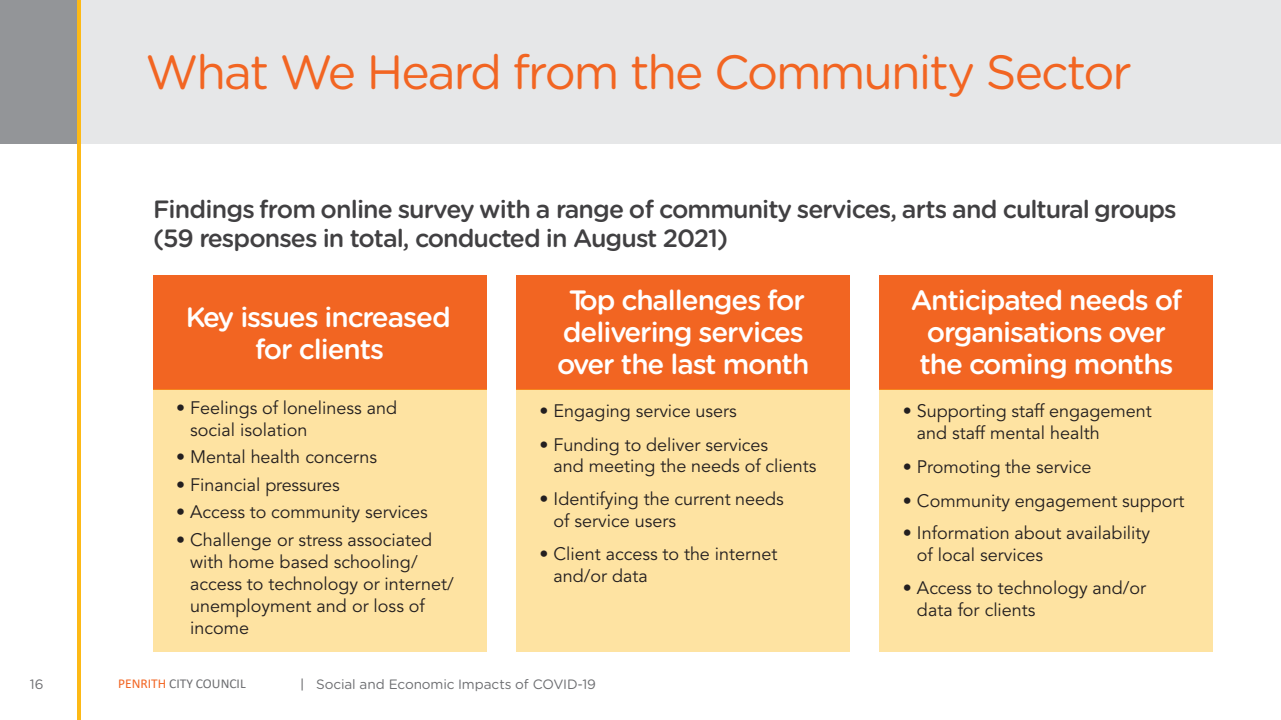
<style>
.page{position:relative;width:1281px;height:720px;background:#fff}
.page>*{position:absolute;margin:0;border:0;box-sizing:border-box;transform-origin:0 0}
.t1{font:48px "Gotham Rounded";letter-spacing:-.04em;color:#f26522}
.t2{font:500 28px/32px "Gotham Rounded";letter-spacing:-.04em;color:#fff;text-align:center}
.t3{font:500 25px/28.9px "Gotham Rounded";letter-spacing:-.04em;color:#414042}
.t4{font:18px/22px "Avenir LT Std";color:#231f20}
.t5{font:13.6px "Gotham Rounded";letter-spacing:-.01em;color:#6d6e71}
.t6{font:13.6px "Calibri";color:#6d6e71}
.s1{font-weight:900}
.s2{color:#f26522}
.s3{font-family:"Calibri"}
</style>
<div class="page">
<div style="left:78px;top:0;width:1202px;height:144px;background:#e6e7e8"></div>
<div style="left:0;top:0;width:78px;height:144px;background:#939598"></div>
<hr style="left:78px;top:0;width:3px;height:720px;background:#fdb916">
<div style="left:153px;top:275px;width:333px;height:115px;background:#f26522"></div>
<div style="left:153px;top:390px;width:333px;height:262px;background:#fee3a2"></div>
<div style="left:879px;top:275px;width:333px;height:115px;background:#f26522"></div>
<div style="left:879px;top:390px;width:333px;height:262px;background:#fee3a2"></div>
<div style="left:516px;top:275px;width:333px;height:115px;background:#f26522"></div>
<div style="left:516px;top:390px;width:333px;height:262px;background:#fee3a2"></div>
<h2 class="t1" style="left:145px;top:39px;width:987px">What We Heard from the Community Sector</h2>
<p class="t3" style="left:153px;top:194px;width:1024px">Findings from online survey with a range of community services, arts and cultural groups (59 responses in total, conducted in August 2021)</p>
<p class="t2" style="left:186px;top:300px;width:266px">Key issues increased for clients</p>
<p class="t4" style="left:190px;top:398px;width:208px;text-indent:-14px"><span class="s1">•</span> Feelings of loneliness and social isolation</p>
<p class="t4" style="left:176px;top:447px;width:203px"><span class="s1">•</span> Mental health concerns</p>
<p class="t4" style="left:176px;top:474px;width:165px"><span class="s1">•</span> Financial pressures</p>
<p class="t4" style="left:176px;top:502px;width:253px"><span class="s1">•</span> Access to community services</p>
<p class="t4" style="left:190px;top:529px;width:265px;text-indent:-14px"><span class="s1">•</span> Challenge or stress associated with home based schooling/ access to technology or internet/ unemployment and or loss of income</p>
<p class="t2" style="left:557px;top:283px;width:254px">Top challenges for delivering services over the last month</p>
<p class="t4" style="left:539px;top:400px;width:199px"><span class="s1">•</span> Engaging service users</p>
<p class="t4" style="left:539px;top:434px;width:230px"><span class="s1">•</span> Funding to deliver services</p>
<p class="t4" style="left:553px;top:456px;width:264px">and meeting the needs of clients</p>
<p class="t4" style="left:553px;top:488px;width:232px;text-indent:-14px"><span class="s1">•</span> Identifying the current needs of service users</p>
<p class="t4" style="left:553px;top:543px;width:225px;text-indent:-14px"><span class="s1">•</span> Client access to the internet and/or data</p>
<p class="t5" style="left:30px;top:674px;width:15px">16</p>
<p class="t6" style="left:118px;top:674px;width:129px"><span class="s2">PENRITH</span> CITY COUNCIL</p>
<p class="t5" style="left:299px;top:674px;width:298px"><span class="s3">|</span> Social and Economic Impacts of COVID-19</p>
<p class="t2" style="left:910px;top:283px;width:273px">Anticipated needs of organisations over the coming months</p>
<p class="t4" style="left:916px;top:400px;width:236px;text-indent:-14px"><span class="s1">•</span> Supporting staff engagement and staff mental health</p>
<p class="t4" style="left:902px;top:456px;width:190px"><span class="s1">•</span> Promoting the service</p>
<p class="t4" style="left:902px;top:490px;width:283px"><span class="s1">•</span> Community engagement support</p>
<p class="t4" style="left:916px;top:522px;width:235px;text-indent:-14px"><span class="s1">•</span> Information about availability of local services</p>
<p class="t4" style="left:916px;top:577px;width:230px;text-indent:-14px"><span class="s1">•</span> Access to technology and/or data for clients</p>
</div>
